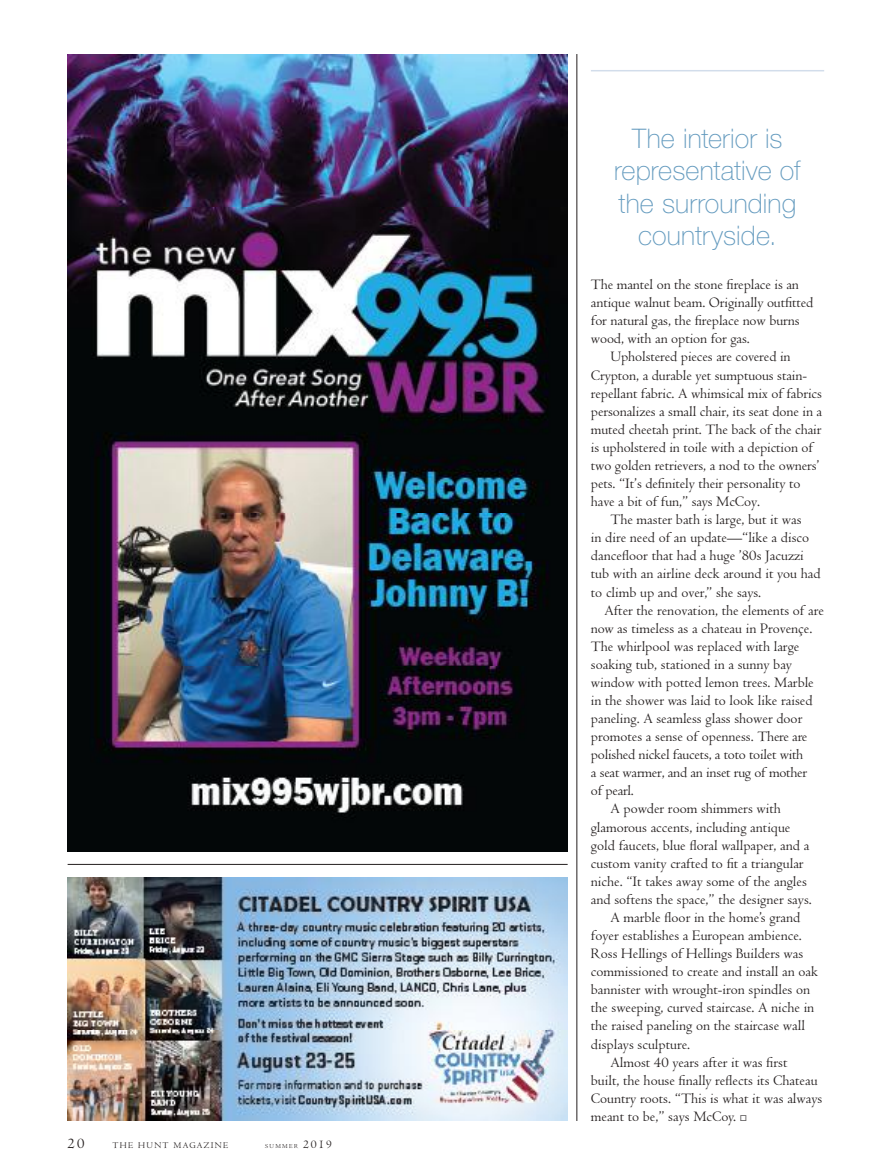
<style>
.page{position:relative;width:885px;height:1175px;background:#fff}
.page>*{position:absolute;margin:0;border:0;box-sizing:border-box;transform-origin:0 0}
.t1{font:100 27px/32.2px "Helvetica Neue LT Std";letter-spacing:.005em;color:#639abe;text-align:center}
.t2{font:15px "Centaur MT Std";color:#241f1f}
.t3{font:15px "Centaur";color:#241f1f}
.t4{font:12px "Centaur";color:#241f1f}
.t5{font:9px "Centaur";letter-spacing:.15em;color:#241f1f}
.t6{font:6.3px "Centaur";color:#241f1f}
.s1{font-size:6.3px}
.s2{color:#5a5758}
</style>
<div class="page">
<hr style="left:576px;top:54px;width:1px;height:1066px;background:#241f1f">
<hr style="left:590px;top:70px;width:234px;height:1px;background:#d2ddeb">
<hr style="left:68px;top:864px;width:499px;height:1px;background:#241f1f">
<img style="left:68px;top:54px;width:499px;height:797px">
<img style="left:68px;top:877px;width:499px;height:243px">
<p class="t3" style="left:68px;top:1134px;width:18px">20</p>
<p class="t5" style="left:112px;top:1140px;width:117px">THE HUNT MAGAZINE</p>
<p class="t6" style="left:265px;top:1142px;width:12px">SUMME</p>
<p class="t4" style="left:294px;top:1137px;width:40px"><span class="s1">R</span> 2019</p>
<h1 class="t1" style="left:614px;top:122px;width:188px">The interior is representative of the surrounding countryside.</h1>
<p class="t2" style="left:590px;top:276px;width:209px">The mantel on the stone fireplace is an</p>
<p class="t2" style="left:590px;top:294px;width:224px">antique walnut beam. Originally outfitted</p>
<p class="t2" style="left:590px;top:312px;width:210px">for natural gas, the fireplace now burns</p>
<p class="t2" style="left:590px;top:330px;width:160px">wood, with an option for gas.</p>
<p class="t2" style="left:610px;top:348px;width:182px">Upholstered pieces are covered in</p>
<p class="t2" style="left:590px;top:367px;width:218px">Crypton, a durable yet sumptuous stain-</p>
<p class="t2" style="left:590px;top:385px;width:232px">repellant fabric. A whimsical mix of fabrics</p>
<p class="t2" style="left:590px;top:403px;width:233px">personalizes a small chair, its seat done in a</p>
<p class="t2" style="left:590px;top:421px;width:232px">muted cheetah print. The back of the chair</p>
<p class="t2" style="left:590px;top:439px;width:224px">is upholstered in toile with a depiction of</p>
<p class="t2" style="left:590px;top:457px;width:230px">two golden retrievers, a nod to the owners’</p>
<p class="t2" style="left:590px;top:475px;width:211px">pets. “It’s definitely their personality to</p>
<p class="t2" style="left:590px;top:493px;width:171px">have a bit of fun,” says McCoy.</p>
<p class="t2" style="left:610px;top:511px;width:192px">The master bath is large, but it was</p>
<p class="t2" style="left:590px;top:529px;width:220px">in dire need of an update—“like a disco</p>
<p class="t2" style="left:590px;top:547px;width:214px">dancefloor that had a huge ’80s Jacuzzi</p>
<p class="t2" style="left:590px;top:565px;width:231px">tub with an airline deck around it you had</p>
<p class="t2" style="left:590px;top:583px;width:172px">to climb up and over,” she says.</p>
<p class="t2" style="left:604px;top:602px;width:221px">After the renovation, the elements of are</p>
<p class="t2" style="left:590px;top:620px;width:223px">now as timeless as a chateau in Provençe.</p>
<p class="t2" style="left:590px;top:638px;width:210px">The whirlpool was replaced with large</p>
<p class="t2" style="left:590px;top:656px;width:203px">soaking tub, stationed in a sunny bay</p>
<p class="t2" style="left:590px;top:674px;width:224px">window with potted lemon trees. Marble</p>
<p class="t2" style="left:590px;top:692px;width:223px">in the shower was laid to look like raised</p>
<p class="t2" style="left:590px;top:710px;width:213px">paneling. A seamless glass shower door</p>
<p class="t2" style="left:590px;top:728px;width:218px">promotes a sense of openness. There are</p>
<p class="t2" style="left:590px;top:746px;width:214px">polished nickel faucets, a toto toilet with</p>
<p class="t2" style="left:590px;top:764px;width:218px">a seat warmer, and an inset rug of mother</p>
<p class="t2" style="left:590px;top:782px;width:44px">of pearl.</p>
<p class="t2" style="left:610px;top:800px;width:172px">A powder room shimmers with</p>
<p class="t2" style="left:590px;top:818px;width:201px">glamorous accents, including antique</p>
<p class="t2" style="left:590px;top:837px;width:220px">gold faucets, blue floral wallpaper, and a</p>
<p class="t2" style="left:590px;top:855px;width:214px">custom vanity crafted to fit a triangular</p>
<p class="t2" style="left:590px;top:873px;width:217px">niche. “It takes away some of the angles</p>
<p class="t2" style="left:590px;top:891px;width:222px">and softens the space,” the designer says.</p>
<p class="t2" style="left:610px;top:909px;width:191px">A marble floor in the home’s grand</p>
<p class="t2" style="left:590px;top:927px;width:212px">foyer establishes a European ambience.</p>
<p class="t2" style="left:590px;top:945px;width:214px">Ross Hellings of Hellings Builders was</p>
<p class="t2" style="left:590px;top:963px;width:228px">commissioned to create and install an oak</p>
<p class="t2" style="left:590px;top:981px;width:221px">bannister with wrought-iron spindles on</p>
<p class="t2" style="left:590px;top:999px;width:225px">the sweeping, curved staircase. A niche in</p>
<p class="t2" style="left:590px;top:1017px;width:215px">the raised paneling on the staircase wall</p>
<p class="t2" style="left:590px;top:1035px;width:101px">displays sculpture.</p>
<p class="t2" style="left:610px;top:1053px;width:178px">Almost 40 years after it was first</p>
<p class="t2" style="left:590px;top:1071px;width:228px">built, the house finally reflects its Chateau</p>
<p class="t2" style="left:590px;top:1090px;width:233px">Country roots. “This is what it was always</p>
<p class="t2" style="left:590px;top:1108px;width:158px">meant to be,” says McCoy. <span class="s2">□</span></p>
</div>
